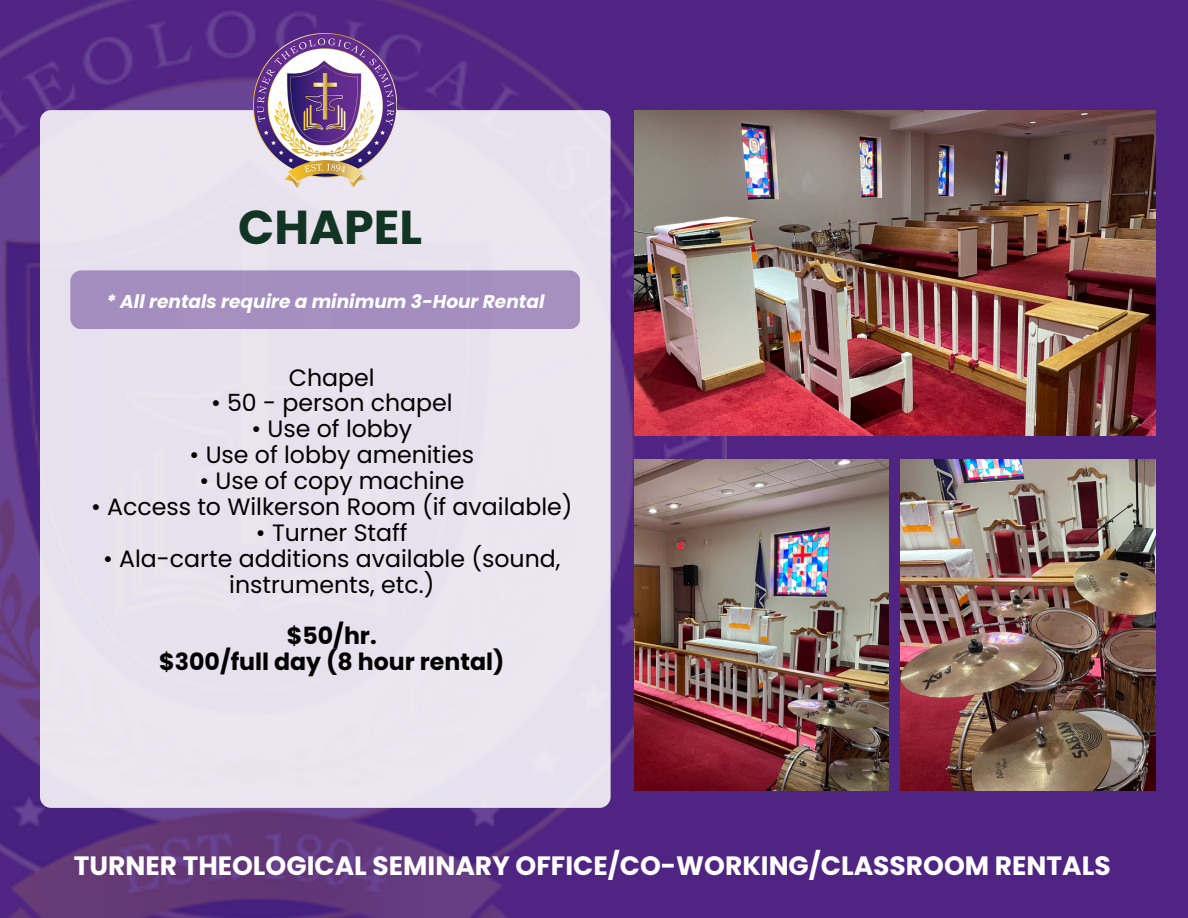
<style>
.page{position:relative;width:1188px;height:918px;background:#4f2483}
.page>*{position:absolute;margin:0;border:0;box-sizing:border-box;transform-origin:0 0}
.t1{font:700 47.55px "Poppins";color:#123423}
.t2{font:700 26.55px "Poppins";color:#fff}
.t3{font:23.7px/25.8px "Poppins";color:#000;text-align:center}
.t4{font:700 23.7px/25.8px "Poppins";color:#000;text-align:center}
.t5{font:italic 700 18.6px "Poppins";color:#fff}
</style>
<div class="page">
<img style="left:0;top:0;width:726px;height:918px">
<img style="left:635px;top:110px;width:520px;height:325px">
<img style="left:635px;top:459px;width:254px;height:332px">
<img style="left:900px;top:459px;width:255px;height:332px">
<div style="left:40px;top:110px;width:571px;height:698px;background:#e8e3ee;border-radius:11px"></div>
<div style="left:70px;top:270px;width:510px;height:59px;background:#a48dbf;border-radius:11px"></div>
<img style="left:254px;top:33px;width:143px;height:154px">
<p class="t1" style="left:238px;top:194px;width:186px">CHAPEL</p>
<p class="t5" style="left:106px;top:289px;width:440px">* All rentals require a minimum 3-Hour Rental</p>
<h4 class="t3" style="left:289px;top:364px;width:87px">Chapel</h4>
<h4 class="t3" style="left:211px;top:390px;width:243px">• 50 - person chapel</h4>
<h4 class="t3" style="left:251px;top:416px;width:162px">• Use of lobby</h4>
<h4 class="t3" style="left:190px;top:442px;width:286px">• Use of lobby amenities</h4>
<h4 class="t3" style="left:199px;top:468px;width:267px">• Use of copy machine</h4>
<h4 class="t3" style="left:91px;top:494px;width:483px">• Access to Wilkerson Room (if available)</h4>
<h4 class="t3" style="left:256px;top:520px;width:153px">• Turner Staff</h4>
<h4 class="t3" style="left:103px;top:546px;width:459px">• Ala-carte additions available (sound, instruments, etc.)</h4>
<h3 class="t4" style="left:159px;top:623px;width:347px">$50/hr.<br>$300/full day (8 hour rental)</h3>
<h1 class="t2" style="left:74px;top:847px;width:1038px">TURNER THEOLOGICAL SEMINARY OFFICE/CO-WORKING/CLASSROOM RENTALS</h1>
</div>
